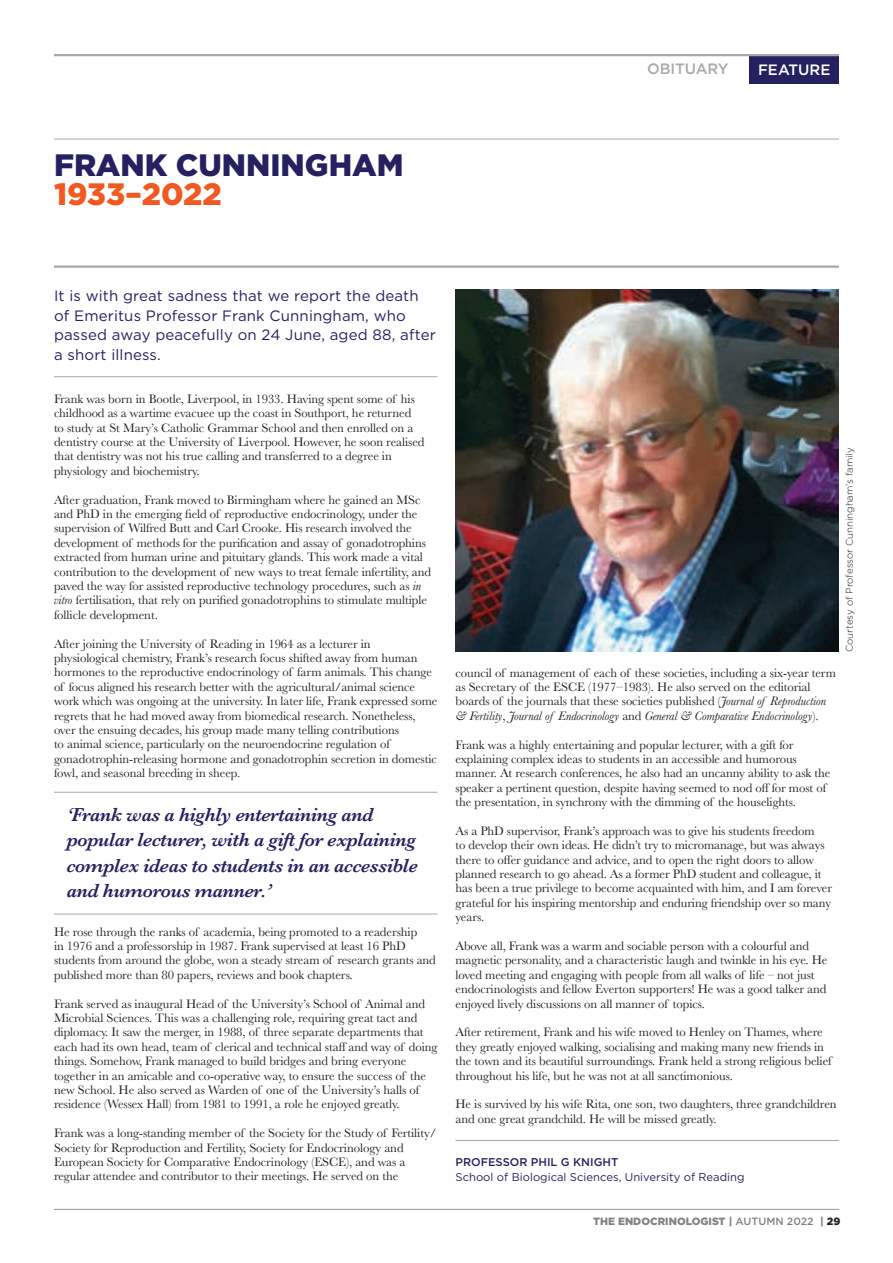
<style>
.page{position:relative;width:893px;height:1263px;background:#fff}
.page>*{position:absolute;margin:0;border:0;box-sizing:border-box;transform-origin:0 0}
.t1{font:900 30.9px "Gotham";color:#252161}
.t2{font:900 30.9px "Gotham";color:#f15921}
.t3{font:italic 600 19.5px/25.5px "Baskerville";letter-spacing:-.02em;color:#252161}
.t4{font:15px/19.5px "Gotham";letter-spacing:.01em;color:#252161}
.t5{font:500 15px "Gotham";letter-spacing:-.005em;color:#a8a9ad}
.t6{font:500 15px "Gotham";color:#fff}
.t7{font:12.75px/14.4px "Baskerville";letter-spacing:-.005em;color:#231f20}
.t8{font:11.25px "Gotham";color:#252161}
.t9{font:500 11.25px "Gotham";color:#252161}
.t10{font:900 10.5px "Gotham";color:#808285}
.t11{font:300 9.75px "Gotham";letter-spacing:-.005em;color:#231f20}
.s1{font-style:italic}
.s2{font-weight:500}
.s3{color:#231f20}
</style>
<div class="page">
<hr style="left:54px;top:1209px;width:785px;height:1px;background:#939598">
<img style="left:455px;top:289px;width:384px;height:363px">
<hr style="left:54px;top:139px;width:785px;height:1px;background:#a8a9ad">
<hr style="left:54px;top:265px;width:785px;height:3px;background:#a8a9ad">
<hr style="left:54px;top:376px;width:383px;height:1px;background:#a8a9ad">
<hr style="left:54px;top:792px;width:383px;height:1px;background:#a8a9ad">
<hr style="left:54px;top:914px;width:383px;height:1px;background:#a8a9ad">
<hr style="left:455px;top:1140px;width:384px;height:1px;background:#a8a9ad">
<div style="left:750px;top:54px;width:89px;height:29px;background:#252161"></div>
<hr style="left:54px;top:54px;width:785px;height:2px;background:#a8a9ad">
<h1 class="t1" style="left:54px;top:144px;width:351px">FRANK CUNNINGHAM</h1>
<h1 class="t2" style="left:54px;top:173px;width:169px">1933–2022</h1>
<p class="t5" style="left:647px;top:59px;width:83px">OBITUARY</p>
<p class="t6" style="left:758px;top:60px;width:74px">FEATURE</p>
<p class="t4" style="left:54px;top:286px;width:383px">It is with great sadness that we report the death of Emeritus Professor Frank Cunningham, who passed away peacefully on 24 June, aged 88, after a short illness.</p>
<p class="t7" style="left:54px;top:392px;width:372px">Frank was born in Bootle, Liverpool, in 1933. Having spent some of his childhood as a wartime evacuee up the coast in Southport, he returned<br>to study at St Mary’s Catholic Grammar School and then enrolled on a dentistry course at the University of Liverpool. However, he soon realised that dentistry was not his true calling and transferred to a degree in physiology and biochemistry.</p>
<p class="t7" style="left:54px;top:492px;width:379px">After graduation, Frank moved to Birmingham where he gained an MSc and PhD in the emerging field of reproductive endocrinology, under the supervision of Wilfred Butt and Carl Crooke. His research involved the development of methods for the purification and assay of gonadotrophins extracted from human urine and pituitary glands. This work made a vital contribution to the development of new ways to treat female infertility, and paved the way for assisted reproductive technology procedures, such as <span class="s1">in vitro</span> fertilisation, that rely on purified gonadotrophins to stimulate multiple follicle development.</p>
<p class="t7" style="left:54px;top:636px;width:385px">After joining the University of Reading in 1964 as a lecturer in physiological chemistry, Frank’s research focus shifted away from human hormones to the reproductive endocrinology of farm animals. This change of focus aligned his research better with the agricultural/animal science work which was ongoing at the university. In later life, Frank expressed some regrets that he had moved away from biomedical research. Nonetheless, over the ensuing decades, his group made many telling contributions<br>to animal science, particularly on the neuroendocrine regulation of gonadotrophin-releasing hormone and gonadotrophin secretion in domestic fowl, and seasonal breeding in sheep.</p>
<h2 class="t3" style="left:67px;top:802px;width:353px">‘Frank was a highly entertaining and popular lecturer, with a gift for explaining complex ideas to students in an accessible and humorous manner.’</h2>
<p class="t7" style="left:54px;top:924px;width:383px">He rose through the ranks of academia, being promoted to a readership<br>in 1976 and a professorship in 1987. Frank supervised at least 16 PhD students from around the globe, won a steady stream of research grants and published more than 80 papers, reviews and book chapters.</p>
<p class="t7" style="left:54px;top:996px;width:385px">Frank served as inaugural Head of the University’s School of Animal and Microbial Sciences. This was a challenging role, requiring great tact and diplomacy. It saw the merger, in 1988, of three separate departments that each had its own head, team of clerical and technical staff and way of doing things. Somehow, Frank managed to build bridges and bring everyone together in an amicable and co-operative way, to ensure the success of the new School. He also served as Warden of one of the University’s halls of residence (Wessex Hall) from 1981 to 1991, a role he enjoyed greatly.</p>
<p class="t7" style="left:54px;top:1126px;width:384px">Frank was a long-standing member of the Society for the Study of Fertility/ Society for Reproduction and Fertility, Society for Endocrinology and European Society for Comparative Endocrinology (ESCE), and was a regular attendee and contributor to their meetings. He served on the</p>
<p class="t7" style="left:455px;top:665px;width:382px">council of management of each of these societies, including a six-year term as Secretary of the ESCE (1977–1983). He also served on the editorial boards of the journals that these societies published (<span class="s1">Journal of Reproduction &amp; Fertility</span>, <span class="s1">Journal of Endocrinology</span> and <span class="s1">General &amp; Comparative Endocrinology</span>).</p>
<p class="t7" style="left:455px;top:737px;width:376px">Frank was a highly entertaining and popular lecturer, with a gift for explaining complex ideas to students in an accessible and humorous manner. At research conferences, he also had an uncanny ability to ask the speaker a pertinent question, despite having seemed to nod off for most of the presentation, in synchrony with the dimming of the houselights.</p>
<p class="t7" style="left:455px;top:824px;width:378px">As a PhD supervisor, Frank’s approach was to give his students freedom<br>to develop their own ideas. He didn’t try to micromanage, but was always there to offer guidance and advice, and to open the right doors to allow planned research to go ahead. As a former PhD student and colleague, it has been a true privilege to become acquainted with him, and I am forever grateful for his inspiring mentorship and enduring friendship over so many years.</p>
<p class="t7" style="left:455px;top:939px;width:373px">Above all, Frank was a warm and sociable person with a colourful and magnetic personality, and a characteristic laugh and twinkle in his eye. He loved meeting and engaging with people from all walks of life – not just endocrinologists and fellow Everton supporters! He was a good talker and enjoyed lively discussions on all manner of topics.</p>
<p class="t7" style="left:455px;top:1025px;width:378px">After retirement, Frank and his wife moved to Henley on Thames, where they greatly enjoyed walking, socialising and making many new friends in the town and its beautiful surroundings. Frank held a strong religious belief throughout his life, but he was not at all sanctimonious.</p>
<p class="t7" style="left:455px;top:1097px;width:383px">He is survived by his wife Rita, one son, two daughters, three grandchildren and one great grandchild. He will be missed greatly.</p>
<p class="t9" style="left:455px;top:1155px;width:164px">PROFESSOR PHIL G KNIGHT</p>
<p class="t8" style="left:455px;top:1169px;width:291px">School of Biological Sciences, University of Reading</p>
<p class="t11" style="left:843px;top:652px;width:206px;rotate:-90deg">Courtesy of Professor Cunningham’s family</p>
<p class="t10" style="left:593px;top:1214px;width:249px">THE ENDOCRINOLOGIST | <span class="s2">AUTUMN 2022</span> | <span class="s3">29</span></p>
</div>
